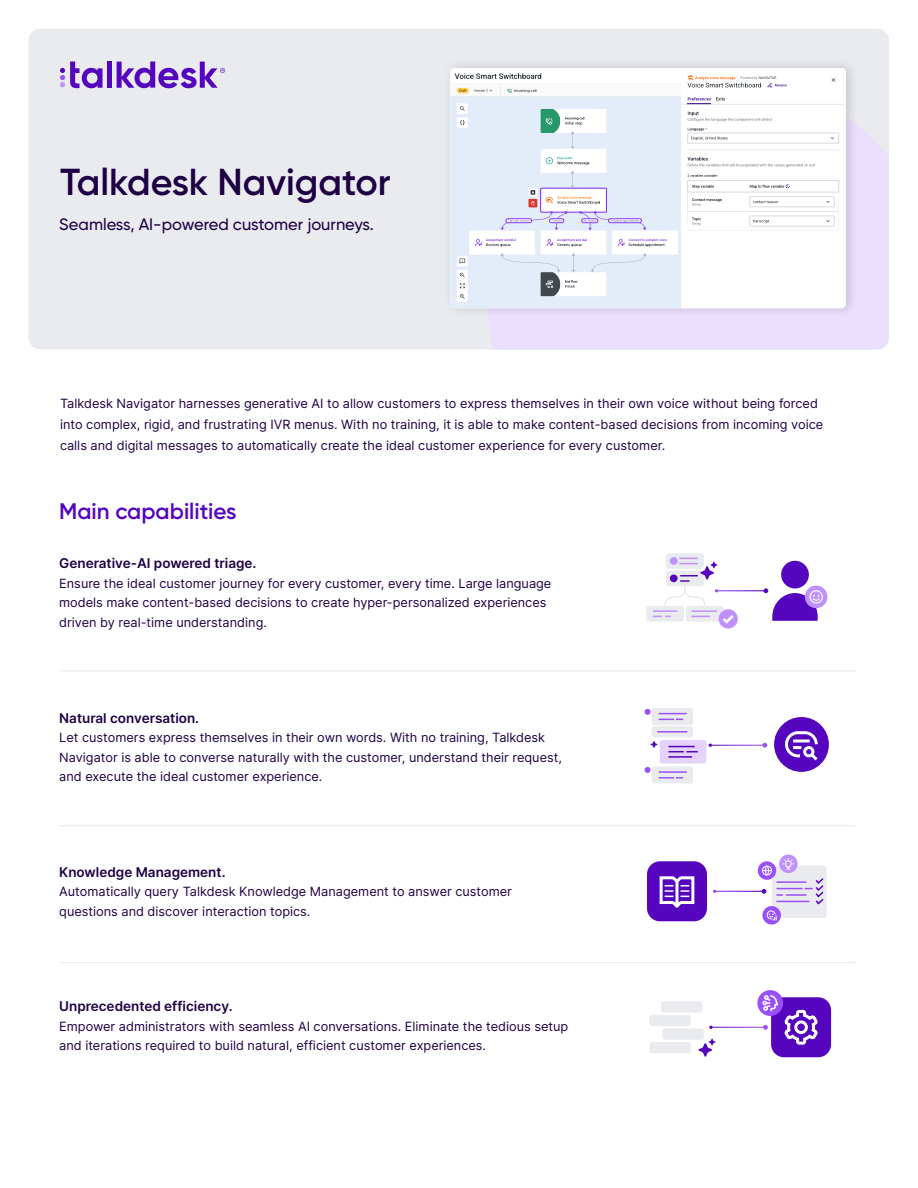
<style>
.page{position:relative;width:918px;height:1188px;background:#fff}
.page>*{position:absolute;margin:0;border:0;box-sizing:border-box;transform-origin:0 0}
.t1{font:600 37.5px "Gilroy";color:#1e0044}
.t2{font:600 22.5px "Gilroy";color:#5405bd}
.t3{font:500 16.5px "Gilroy";color:#1e0044}
.t4{font:600 13.5px "Inter";color:#1e0044}
.t5{font:12.75px/19.5px "Inter";color:#1e0044}
</style>
<div class="page">
<div style="left:28px;top:28px;width:861px;height:322px;background:#eaebef;border-radius:12px"></div>
<div style="left:489px;top:127px;width:400px;height:223px;background:#ecdefe"></div>
<div style="left:107px;top:62px;width:5px;height:26px;background:#5405bd"></div>
<svg style="left:60px;top:62px;width:43px;height:27px"></svg>
<svg style="left:117px;top:62px;width:108px;height:26px"></svg>
<div style="left:443px;top:57px;width:416px;height:261px;background:#000;opacity:.16"></div>
<div style="left:450px;top:68px;width:396px;height:16px;background:#fff"></div>
<svg style="left:455px;top:73px;width:86px;height:6px"></svg>
<div style="left:450px;top:84px;width:396px;height:13px;background:#fafafa"></div>
<svg style="left:457px;top:88px;width:12px;height:5px"></svg>
<svg style="left:459px;top:89px;width:7px;height:3px"></svg>
<svg style="left:474px;top:89px;width:18px;height:3px"></svg>
<svg style="left:508px;top:89px;width:28px;height:4px"></svg>
<div style="left:450px;top:97px;width:231px;height:211px;background:#e3edfa"></div>
<div style="left:457px;top:103px;width:11px;height:11px;background:#fff"></div>
<svg style="left:460px;top:106px;width:5px;height:5px"></svg>
<div style="left:457px;top:117px;width:11px;height:11px;background:#fff"></div>
<svg style="left:460px;top:120px;width:5px;height:5px"></svg>
<svg style="left:457px;top:256px;width:11px;height:11px"></svg>
<svg style="left:460px;top:259px;width:5px;height:5px"></svg>
<div style="left:457px;top:270px;width:11px;height:32px;background:#fff"></div>
<svg style="left:460px;top:273px;width:5px;height:4px"></svg>
<svg style="left:460px;top:283px;width:5px;height:5px"></svg>
<svg style="left:460px;top:294px;width:5px;height:5px"></svg>
<div style="left:541px;top:149px;width:65px;height:24px;background:#fff"></div>
<svg style="left:546px;top:157px;width:43px;height:8px"></svg>
<div style="left:541px;top:272px;width:65px;height:24px;background:#fff"></div>
<svg style="left:532px;top:270px;width:28px;height:28px"></svg>
<svg style="left:546px;top:281px;width:7px;height:7px"></svg>
<svg style="left:565px;top:280px;width:12px;height:8px"></svg>
<svg style="left:529px;top:188px;width:8px;height:9px"></svg>
<svg style="left:531px;top:190px;width:4px;height:5px"></svg>
<div style="left:529px;top:199px;width:8px;height:8px;background:#db362a"></div>
<svg style="left:531px;top:201px;width:4px;height:4px"></svg>
<div style="left:541px;top:188px;width:65px;height:24px;background:#fff"></div>
<div style="left:540px;top:188px;width:67px;height:25px;border:1px solid #8635f2"></div>
<svg style="left:546px;top:196px;width:54px;height:8px"></svg>
<div style="left:541px;top:109px;width:65px;height:24px;background:#fff"></div>
<svg style="left:532px;top:107px;width:28px;height:28px"></svg>
<svg style="left:546px;top:118px;width:7px;height:7px"></svg>
<svg style="left:565px;top:117px;width:19px;height:8px"></svg>
<svg style="left:571px;top:132px;width:3px;height:17px"></svg>
<svg style="left:571px;top:172px;width:3px;height:17px"></svg>
<div style="left:612px;top:231px;width:66px;height:24px;background:#fff"></div>
<svg style="left:618px;top:239px;width:49px;height:8px"></svg>
<svg style="left:591px;top:254px;width:55px;height:18px"></svg>
<div style="left:541px;top:231px;width:65px;height:24px;background:#fff"></div>
<svg style="left:546px;top:239px;width:41px;height:8px"></svg>
<svg style="left:572px;top:254px;width:3px;height:18px"></svg>
<div style="left:469px;top:231px;width:66px;height:24px;background:#fff"></div>
<svg style="left:475px;top:239px;width:41px;height:8px"></svg>
<svg style="left:501px;top:254px;width:59px;height:18px"></svg>
<svg style="left:501px;top:211px;width:66px;height:19px"></svg>
<svg style="left:580px;top:211px;width:66px;height:19px"></svg>
<div style="left:681px;top:68px;width:165px;height:240px;background:#fff"></div>
<svg style="left:687px;top:75px;width:149px;height:29px"></svg>
<hr style="left:681px;top:104px;width:165px;height:1px;background:#e8eaeb">
<svg style="left:687px;top:157px;width:128px;height:10px"></svg>
<svg style="left:687px;top:174px;width:153px;height:57px"></svg>
<svg style="left:688px;top:111px;width:84px;height:11px"></svg>
<svg style="left:688px;top:128px;width:19px;height:3px"></svg>
<div style="left:687px;top:133px;width:152px;height:10px;border:1px solid #d7dbde"></div>
<svg style="left:691px;top:137px;width:37px;height:3px"></svg>
<hr style="left:687px;top:150px;width:152px;height:1px;background:#e8eaeb">
<hr style="left:59px;top:670px;width:796px;height:1px;background:#eaebef">
<hr style="left:59px;top:825px;width:796px;height:1px;background:#eaebef">
<hr style="left:59px;top:962px;width:796px;height:1px;background:#eaebef">
<div style="left:772px;top:866px;width:55px;height:52px;background:#eaebef;border-radius:3px"></div>
<div style="left:647px;top:861px;width:60px;height:60px;background:#5405bd;border-radius:13px"></div>
<svg style="left:659px;top:876px;width:36px;height:32px"></svg>
<svg style="left:757px;top:854px;width:67px;height:71px"></svg>
<div style="left:666px;top:553px;width:38px;height:16px;background:#eaebef;border-radius:2px"></div>
<div style="left:781px;top:561px;width:28px;height:28px;background:#5405bd;border-radius:50%"></div>
<svg style="left:763px;top:584px;width:65px;height:37px"></svg>
<svg style="left:664px;top:558px;width:54px;height:47px"></svg>
<div style="left:670px;top:575px;width:8px;height:7px;background:#5405bd;border-radius:50%"></div>
<div style="left:670px;top:557px;width:8px;height:8px;background:#bf91fc;border-radius:50%"></div>
<div style="left:646px;top:606px;width:38px;height:16px;background:#eaebef;border-radius:2px"></div>
<hr style="left:653px;top:610px;width:24px;height:2px;background:#bf91fc">
<svg style="left:653px;top:616px;width:18px;height:1px"></svg>
<div style="left:686px;top:606px;width:38px;height:16px;background:#eaebef;border-radius:2px"></div>
<hr style="left:691px;top:610px;width:26px;height:2px;background:#bf91fc">
<svg style="left:691px;top:616px;width:19px;height:1px"></svg>
<svg style="left:719px;top:609px;width:19px;height:20px"></svg>
<svg style="left:720px;top:612px;width:16px;height:14px"></svg>
<svg style="left:762px;top:743px;width:5px;height:5px"></svg>
<div style="left:652px;top:726px;width:41px;height:11px;background:#eaebef;border-radius:3px"></div>
<hr style="left:657px;top:731px;width:30px;height:2px;background:#994ffa">
<div style="left:652px;top:708px;width:41px;height:17px;background:#eaebef;border-radius:3px"></div>
<svg style="left:659px;top:713px;width:28px;height:7px"></svg>
<div style="left:652px;top:766px;width:41px;height:17px;background:#eaebef;border-radius:3px"></div>
<hr style="left:659px;top:771px;width:28px;height:2px;background:#994ffa">
<svg style="left:659px;top:777px;width:24px;height:2px"></svg>
<div style="left:660px;top:740px;width:46px;height:24px;background:#e5d3fe;border-radius:3px"></div>
<svg style="left:668px;top:746px;width:30px;height:6px"></svg>
<hr style="left:668px;top:756px;width:24px;height:2px;background:#5405bd">
<div style="left:774px;top:717px;width:55px;height:55px;background:#5405bd;border-radius:50%"></div>
<svg style="left:651px;top:741px;width:7px;height:7px"></svg>
<svg style="left:785px;top:731px;width:36px;height:33px"></svg>
<svg style="left:645px;top:709px;width:6px;height:6px"></svg>
<svg style="left:645px;top:767px;width:6px;height:6px"></svg>
<div style="left:661px;top:1001px;width:41px;height:12px;background:#eaebef;border-radius:3px"></div>
<div style="left:649px;top:1015px;width:42px;height:11px;background:#eaebef;border-radius:3px"></div>
<div style="left:649px;top:1042px;width:42px;height:11px;background:#eaebef;border-radius:3px"></div>
<div style="left:662px;top:1028px;width:42px;height:12px;background:#eaebef;border-radius:3px"></div>
<svg style="left:709px;top:1026px;width:4px;height:3px"></svg>
<svg style="left:699px;top:1039px;width:17px;height:18px"></svg>
<div style="left:771px;top:997px;width:60px;height:60px;background:#5405bd;border-radius:13px"></div>
<svg style="left:757px;top:990px;width:26px;height:26px"></svg>
<svg style="left:762px;top:990px;width:58px;height:56px"></svg>
<h1 class="t1" style="left:60px;top:159px;width:332px">Talkdesk Navigator</h1>
<p class="t3" style="left:59px;top:214px;width:316px">Seamless, AI-powered customer journeys.</p>
<p class="t5" style="left:60px;top:392px;width:765px;line-height:21px">Talkdesk Navigator harnesses generative AI to allow customers to express themselves in their own voice without being forced into complex, rigid, and frustrating IVR menus. With no training, it is able to make content-based decisions from incoming voice calls and digital messages to automatically create the ideal customer experience for every customer.</p>
<h2 class="t2" style="left:59px;top:497px;width:179px">Main capabilities</h2>
<p class="t4" style="left:59px;top:553px;width:199px">Generative-AI powered triage.</p>
<p class="t5" style="left:59px;top:573px;width:494px">Ensure the ideal customer journey for every customer, every time. Large language models make content-based decisions to create hyper-personalized experiences driven by real-time understanding.</p>
<p class="t4" style="left:59px;top:708px;width:141px">Natural conversation.</p>
<p class="t5" style="left:59px;top:727px;width:504px">Let customers express themselves in their own words. With no training, Talkdesk<br>Navigator is able to converse naturally with the customer, understand their request, and execute the ideal customer experience.</p>
<p class="t4" style="left:59px;top:862px;width:168px">Knowledge Management.</p>
<p class="t5" style="left:59px;top:881px;width:454px">Automatically query Talkdesk Knowledge Management to answer customer questions and discover interaction topics.</p>
<p class="t4" style="left:59px;top:997px;width:175px">Unprecedented efficiency.</p>
<p class="t5" style="left:59px;top:1016px;width:511px">Empower administrators with seamless AI conversations. Eliminate the tedious setup and iterations required to build natural, efficient customer experiences.</p>
</div>
